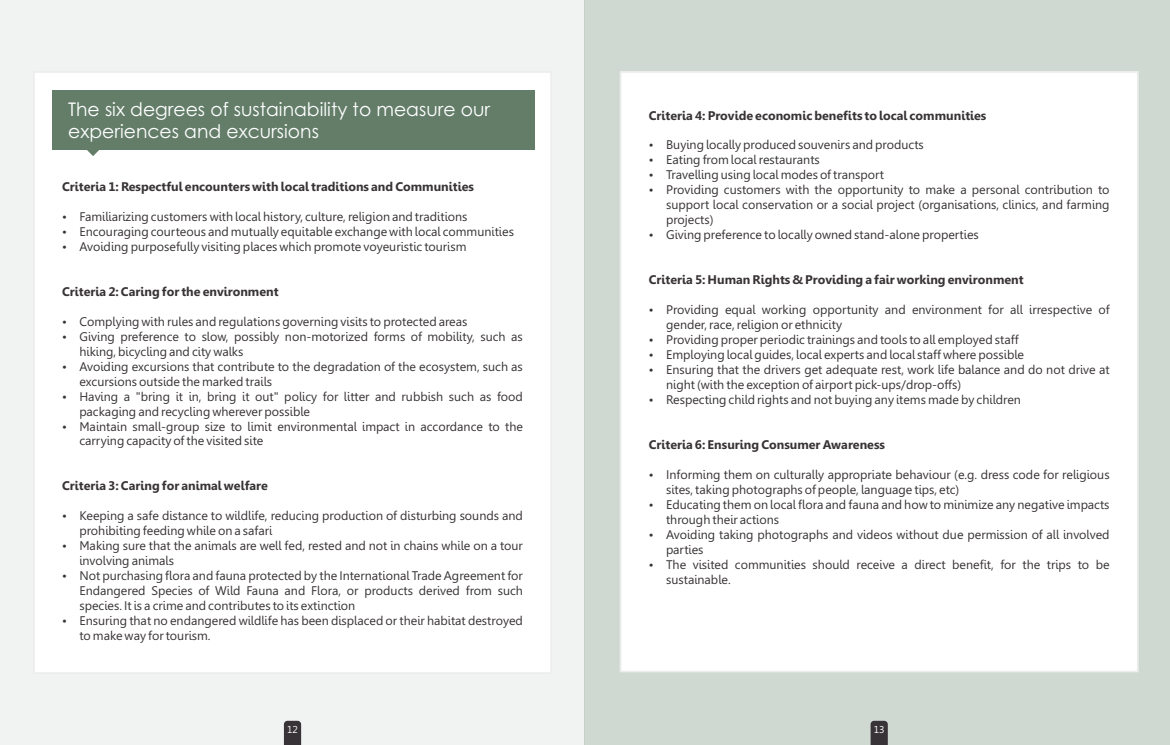
<style>
.page{position:relative;width:1170px;height:745px;background:#fff}
.page>*{position:absolute;margin:0;border:0;box-sizing:border-box;transform-origin:0 0}
.t1{font:18.75px/22.4px "Century Gothic";color:#fff}
.t2{font:12.5px/15px "Leelawadee";color:#383336}
.t3{font:700 12.5px "Leelawadee";color:#383336}
.t4{font:10px "Leelawadee";color:#fff}
</style>
<div class="page">
<div style="left:0;top:0;width:584px;height:744px;background:#f1f2f2"></div>
<div style="left:584px;top:0;width:585px;height:744px;background:#d0d8d2"></div>
<div style="left:35px;top:73px;width:515px;height:599px;background:#fff"></div>
<div style="left:52px;top:90px;width:482px;height:60px;background:#637d69"></div>
<svg style="left:87px;top:150px;width:12px;height:6px"></svg>
<div style="left:620px;top:71px;width:519px;height:601px;background:#fff"></div>
<svg style="left:284px;top:720px;width:17px;height:24px"></svg>
<svg style="left:870px;top:720px;width:17px;height:24px"></svg>
<h1 class="t1" style="left:68px;top:99px;width:423px">The six degrees of sustainability to measure our experiences and excursions</h1>
<p class="t3" style="left:648px;top:107px;width:339px">Criteria 4: Provide economic benefits to local communities</p>
<p class="t2" style="left:648px;top:137px;width:277px">• Buying locally produced souvenirs and products</p>
<p class="t2" style="left:648px;top:152px;width:173px">• Eating from local restaurants</p>
<p class="t2" style="left:648px;top:167px;width:237px">• Travelling using local modes of transport</p>
<p class="t2" style="left:666px;top:182px;width:445px;text-align:justify;text-indent:-17px">• Providing customers with the opportunity to make a personal contribution to support local conservation or a social project (organisations, clinics, and farming projects)</p>
<p class="t2" style="left:648px;top:227px;width:331px">• Giving preference to locally owned stand-alone properties</p>
<p class="t3" style="left:648px;top:272px;width:376px">Criteria 5: Human Rights &amp; Providing a fair working environment</p>
<p class="t2" style="left:666px;top:302px;width:445px;text-indent:-17px">• Providing equal working opportunity and environment for all irrespective of gender, race, religion or ethnicity</p>
<p class="t2" style="left:648px;top:332px;width:371px">• Providing proper periodic trainings and tools to all employed staff</p>
<p class="t2" style="left:648px;top:347px;width:377px">• Employing local guides, local experts and local staff where possible</p>
<p class="t2" style="left:666px;top:362px;width:445px;text-indent:-17px">• Ensuring that the drivers get adequate rest, work life balance and do not drive at night (with the exception of airport pick-ups/drop-offs)</p>
<p class="t2" style="left:648px;top:391px;width:374px">• Respecting child rights and not buying any items made by children</p>
<p class="t3" style="left:648px;top:436px;width:238px">Criteria 6: Ensuring Consumer Awareness</p>
<p class="t2" style="left:666px;top:466px;width:445px;text-indent:-17px">• Informing them on culturally appropriate behaviour (e.g. dress code for religious sites, taking photographs of people, language tips, etc)</p>
<p class="t2" style="left:666px;top:496px;width:445px;text-indent:-17px">• Educating them on local flora and fauna and how to minimize any negative impacts through their actions</p>
<p class="t2" style="left:666px;top:526px;width:445px;text-indent:-17px">• Avoiding taking photographs and videos without due permission of all involved parties</p>
<p class="t2" style="left:666px;top:556px;width:445px;text-indent:-17px">• The visited communities should receive a direct benefit, for the trips to be sustainable.</p>
<p class="t3" style="left:62px;top:179px;width:413px">Criteria 1: Respectful encounters with local traditions and Communities</p>
<p class="t2" style="left:62px;top:209px;width:407px">• Familiarizing customers with local history, culture, religion and traditions</p>
<p class="t2" style="left:62px;top:224px;width:453px">• Encouraging courteous and mutually equitable exchange with local communities</p>
<p class="t2" style="left:62px;top:239px;width:406px">• Avoiding purposefully visiting places which promote voyeuristic tourism</p>
<p class="t3" style="left:62px;top:284px;width:218px">Criteria 2: Caring for the environment</p>
<p class="t2" style="left:62px;top:313px;width:407px">• Complying with rules and regulations governing visits to protected areas</p>
<p class="t2" style="left:79px;top:328px;width:445px;text-indent:-17px">• Giving preference to slow, possibly non-motorized forms of mobility, such as hiking, bicycling and city walks</p>
<p class="t2" style="left:79px;top:358px;width:445px;text-indent:-17px">• Avoiding excursions that contribute to the degradation of the ecosystem, such as excursions outside the marked trails</p>
<p class="t2" style="left:79px;top:388px;width:445px;text-indent:-17px">• Having a "bring it in, bring it out" policy for litter and rubbish such as food packaging and recycling wherever possible</p>
<p class="t2" style="left:79px;top:418px;width:445px;text-indent:-17px">• Maintain small-group size to limit environmental impact in accordance to the carrying capacity of the visited site</p>
<p class="t3" style="left:62px;top:478px;width:207px">Criteria 3: Caring for animal welfare</p>
<p class="t2" style="left:79px;top:508px;width:445px;text-indent:-17px">• Keeping a safe distance to wildlife, reducing production of disturbing sounds and prohibiting feeding while on a safari</p>
<p class="t2" style="left:79px;top:538px;width:445px;text-indent:-17px">• Making sure that the animals are well fed, rested and not in chains while on a tour involving animals</p>
<p class="t2" style="left:79px;top:567px;width:445px;text-align:justify;text-indent:-17px">• Not purchasing flora and fauna protected by the International Trade Agreement for Endangered Species of Wild Fauna and Flora, or products derived from such species. It is a crime and contributes to its extinction</p>
<p class="t2" style="left:79px;top:612px;width:445px;text-indent:-17px">• Ensuring that no endangered wildlife has been displaced or their habitat destroyed to make way for tourism.</p>
<p class="t4" style="left:287px;top:723px;width:12px">12</p>
<p class="t4" style="left:873px;top:723px;width:12px">13</p>
</div>
